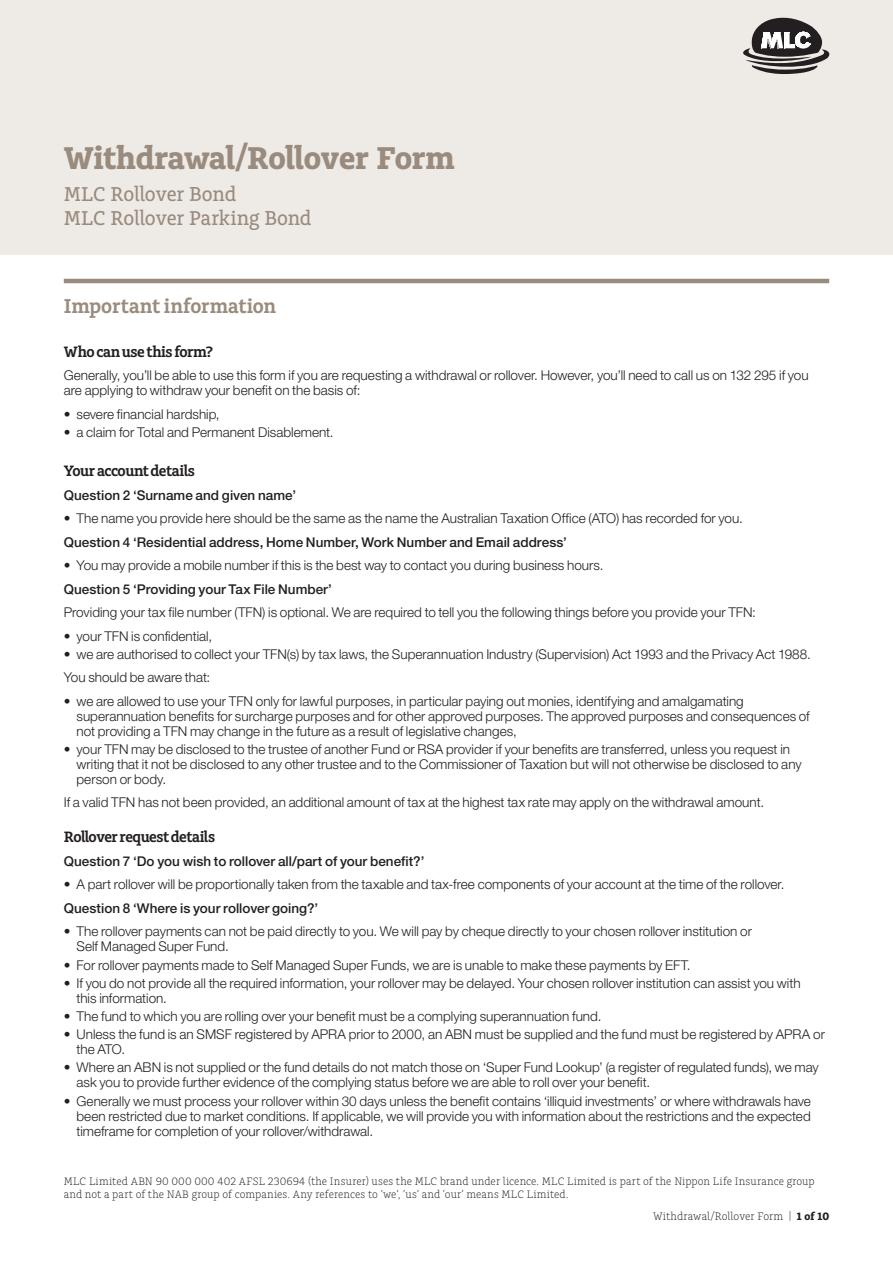
<style>
.page{position:relative;width:893px;height:1263px;background:#fff}
.page>*{position:absolute;margin:0;border:0;box-sizing:border-box;transform-origin:0 0}
.t1{font:700 33px "Charlie Std";letter-spacing:-.01em;color:#998b7d}
.t2{font:500 21px/24px "Charlie Std";letter-spacing:-.005em;color:#998b7d}
.t3{font:600 21px "Charlie Std";color:#998b7d}
.t4{font:600 15.75px "Charlie Std";letter-spacing:-.035em;color:#231f20}
.t5{font:300 13.5px/15px "Helvetica Neue LT Std";color:#231f20}
.t6{font:500 13.5px "Helvetica Neue LT Std";color:#231f20}
.t7{font:300 11.4px "Charlie Std";letter-spacing:.005em;color:#231f20}
.t8{font:300 11.25px/13.5px "Charlie Std";letter-spacing:.01em;color:#231f20}
.s1{font-size:11.25px}
.s2{font-weight:700;font-size:11.25px}
</style>
<div class="page">
<div style="left:0;top:0;width:893px;height:255px;background:#eeebe7"></div>
<svg style="left:743px;top:17px;width:87px;height:57px"></svg>
<hr style="left:64px;top:279px;width:765px;height:4px;background:#998b7d">
<h1 class="t1" style="left:64px;top:139px;width:392px">Withdrawal/Rollover Form</h1>
<h2 class="t2" style="left:64px;top:183px;width:249px">MLC Rollover Bond<br>MLC Rollover Parking Bond</h2>
<h2 class="t3" style="left:64px;top:294px;width:214px">Important information</h2>
<p class="t4" style="left:64px;top:342px;width:151px">Who can use this form?</p>
<p class="t5" style="left:64px;top:367px;width:746px">Generally, you’ll be able to use this form if you are requesting a withdrawal or rollover. However, you’ll need to call us on 132 295 if you are applying to withdraw your benefit on the basis of:</p>
<p class="t5" style="left:64px;top:406px;width:157px">• severe financial hardship,</p>
<p class="t5" style="left:64px;top:424px;width:271px">• a claim for Total and Permanent Disablement.</p>
<p class="t4" style="left:64px;top:462px;width:133px">Your account details</p>
<p class="t6" style="left:64px;top:487px;width:234px">Question 2 ‘Surname and given name’</p>
<p class="t5" style="left:64px;top:510px;width:681px">• The name you provide here should be the same as the name the Australian Taxation Office (ATO) has recorded for you.</p>
<p class="t6" style="left:64px;top:534px;width:505px">Question 4 ‘Residential address, Home Number, Work Number and Email address’</p>
<p class="t5" style="left:64px;top:557px;width:541px">• You may provide a mobile number if this is the best way to contact you during business hours.</p>
<p class="t6" style="left:64px;top:581px;width:270px">Question 5 ‘Providing your Tax File Number’</p>
<p class="t5" style="left:64px;top:604px;width:694px">Providing your tax file number (TFN) is optional. We are required to tell you the following things before you provide your TFN:</p>
<p class="t5" style="left:64px;top:628px;width:150px">• your TFN is confidential,</p>
<p class="t5" style="left:64px;top:642px;width:749px;line-height:23.5px">• we are authorised to collect your TFN(s) by tax laws, the Superannuation Industry (Supervision) Act 1993 and the Privacy Act 1988.<br>You should be aware that:</p>
<p class="t5" style="left:77px;top:693px;width:735px;text-indent:-13px">• we are allowed to use your TFN only for lawful purposes, in particular paying out monies, identifying and amalgamating superannuation benefits for surcharge purposes and for other approved purposes. The approved purposes and consequences of not providing a TFN may change in the future as a result of legislative changes,</p>
<p class="t5" style="left:77px;top:741px;width:727px;text-indent:-13px">• your TFN may be disclosed to the trustee of another Fund or RSA provider if your benefits are transferred, unless you request in writing that it not be disclosed to any other trustee and to the Commissioner of Taxation but will not otherwise be disclosed to any person or body.</p>
<p class="t5" style="left:64px;top:795px;width:702px">If a valid TFN has not been provided, an additional amount of tax at the highest tax rate may apply on the withdrawal amount.</p>
<p class="t4" style="left:64px;top:828px;width:153px">Rollover request details</p>
<p class="t6" style="left:64px;top:853px;width:362px">Question 7 ‘Do you wish to rollover all/part of your benefit?’</p>
<p class="t5" style="left:64px;top:877px;width:722px">• A part rollover will be proportionally taken from the taxable and tax‑free components of your account at the time of the rollover.</p>
<p class="t6" style="left:64px;top:900px;width:256px">Question 8 ‘Where is your rollover going?’</p>
<p class="t5" style="left:77px;top:924px;width:677px;text-indent:-13px">• The rollover payments can not be paid directly to you. We will pay by cheque directly to your chosen rollover institution or<br>Self Managed Super Fund.</p>
<p class="t5" style="left:64px;top:957px;width:628px">• For rollover payments made to Self Managed Super Funds, we are is unable to make these payments by EFT.</p>
<p class="t5" style="left:77px;top:975px;width:726px;text-indent:-13px">• If you do not provide all the required information, your rollover may be delayed. Your chosen rollover institution can assist you with this information.</p>
<p class="t5" style="left:64px;top:1008px;width:539px">• The fund to which you are rolling over your benefit must be a complying superannuation fund.</p>
<p class="t5" style="left:77px;top:1027px;width:750px;text-indent:-13px">• Unless the fund is an SMSF registered by APRA prior to 2000, an ABN must be supplied and the fund must be registered by APRA or the ATO.</p>
<p class="t5" style="left:77px;top:1060px;width:744px;text-indent:-13px">• Where an ABN is not supplied or the fund details do not match those on ‘Super Fund Lookup’ (a register of regulated funds), we may ask you to provide further evidence of the complying status before we are able to roll over your benefit.</p>
<p class="t5" style="left:77px;top:1093px;width:736px;text-align:justify;text-indent:-13px">• Generally we must process your rollover within 30 days unless the benefit contains ‘illiquid investments’ or where withdrawals have been restricted due to market conditions. If applicable, we will provide you with information about the restrictions and the expected timeframe for completion of your rollover/withdrawal.</p>
<p class="t8" style="left:64px;top:1174px;width:752px">MLC Limited ABN 90 000 000 402 AFSL 230694 (the Insurer) uses the MLC brand under licence. MLC Limited is part of the Nippon Life Insurance group and not a part of the NAB group of companies. Any references to ‘we’, ‘us’ and ‘our’ means MLC Limited.</p>
<p class="t7" style="left:653px;top:1210px;width:177px">Withdrawal/Rollover Form <span class="s1">|</span> <span class="s2">1 of 10</span></p>
</div>
